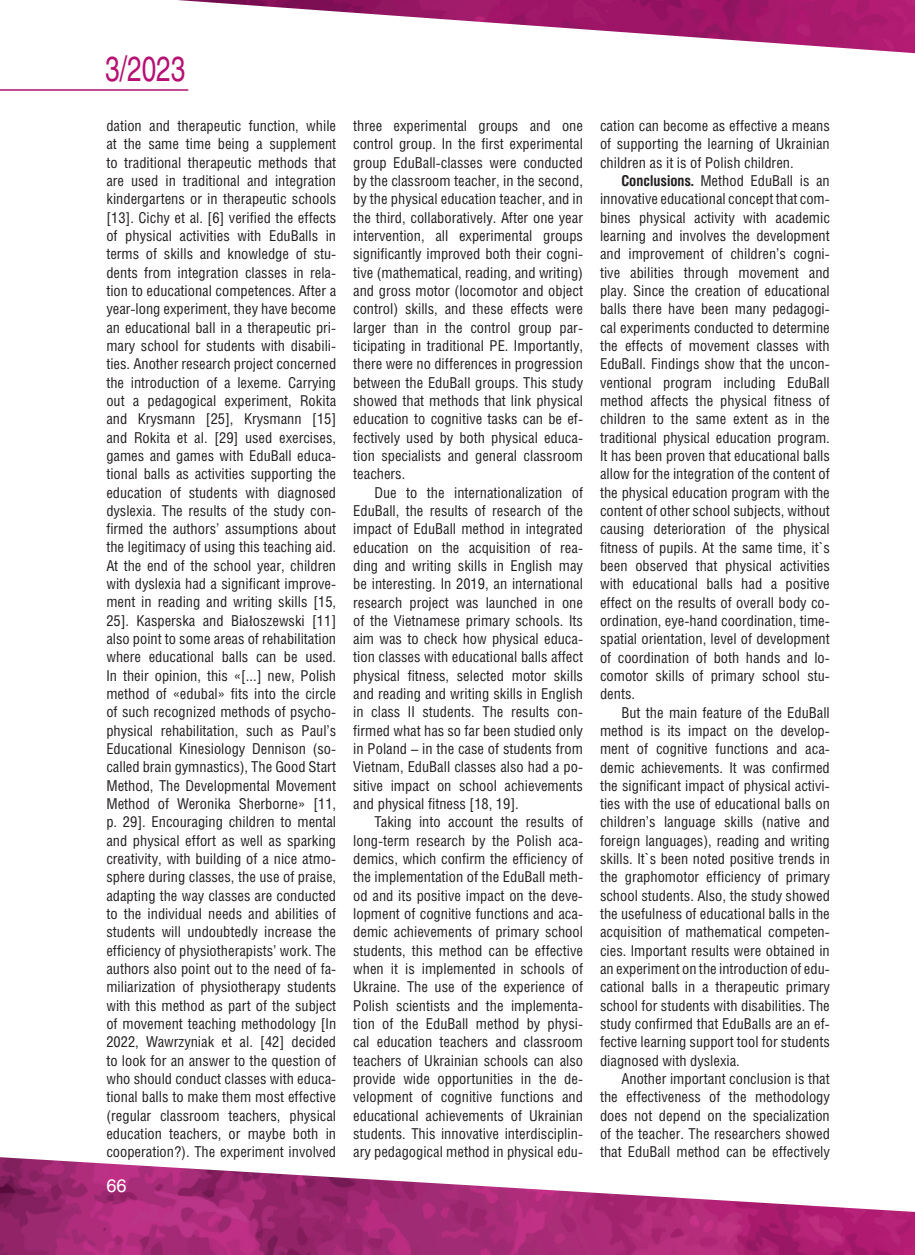
<style>
.page{position:relative;width:915px;height:1255px;background:#fff}
.page>*{position:absolute;margin:0;border:0;box-sizing:border-box;transform-origin:0 0}
.t1{font:34.5px "Helios C";color:#b51172;scale:.75 1}
.t2{font:18px "Helios C";color:#fff}
.t3{font:15px/18.3px "Helios Cond C";color:#231f20;text-align:justify}
.s1{font-family:"Times New Roman"}
.s2{font-weight:700}
</style>
<div class="page">
<img style="left:177px;top:0;width:737px;height:53px">
<img style="left:0;top:1157px;width:914px;height:97px">
<hr style="left:0;top:89px;width:188px;height:2px;background:#b51172">
<h1 class="t1" style="left:105px;top:48px;width:108px">3/2023</h1>
<p class="t3" style="left:106px;top:116px;width:231px">dation and therapeutic function, while at the same time being a supplement to traditional therapeutic methods that are used in traditional and integration kindergartens or in therapeutic schools [13]. Cichy et al. [6] verified the effects of physical activities with EduBalls in terms of skills and knowledge of stu&shy;dents from integration classes in rela&shy;tion to educational competences. After a year-long experiment, they have become an educational ball in a therapeutic pri&shy;mary school for students with disabili&shy;ties. Another research project concerned the introduction of a lexeme. Carrying out a pedagogical experiment, Rokita and Krysmann [25], Krysmann [15] and Rokita et al. [29] used exercises, games and games with EduBall educa&shy;tional balls as activities supporting the education of students with diagnosed dyslexia. The results of the study con&shy;firmed the authors’ assumptions about the legitimacy of using this teaching aid.<br>At the end of the school year, children with dyslexia had a significant improve&shy;ment in reading and writing skills [15, 25]. Kasperska and Bia<span class="s1">ł</span>oszewski [11] also point to some areas of rehabilitation where educational balls can be used.<br>In their opinion, this «[...] new, Polish method of «edubal» fits into the circle of such recognized methods of psycho&shy;physical rehabilitation, such as Paul’s Educational Kinesiology Dennison (so&shy;called brain gymnastics), The Good Start Method, The Developmental Movement Method of Weronika Sherborne» [11, p. 29]. Encouraging children to mental and physical effort as well as sparking creativity, with building of a nice atmo&shy;sphere during classes, the use of praise, adapting the way classes are conducted to the individual needs and abilities of students will undoubtedly increase the efficiency of physiotherapists’ work. The authors also point out to the need of fa&shy;miliarization of physiotherapy students with this method as part of the subject of movement teaching methodology [In 2022, Wawrzyniak et al. [42] decided to look for an answer to the question of who should conduct classes with educa&shy;tional balls to make them most effective (regular classroom teachers, physical education teachers, or maybe both in cooperation?). The experiment involved</p>
<p class="t3" style="left:353px;top:116px;width:231px">three experimental groups and one control group. In the first experimental group EduBall-classes were conducted by the classroom teacher, in the second, by the physical education teacher, and in the third, collaboratively. After one year intervention, all experimental groups significantly improved both their cogni&shy;tive (mathematical, reading, and writing) and gross motor (locomotor and object control) skills, and these effects were larger than in the control group par&shy;ticipating in traditional PE. Importantly, there were no differences in progression between the EduBall groups. This study showed that methods that link physical education to cognitive tasks can be ef&shy;fectively used by both physical educa&shy;tion specialists and general classroom teachers.</p>
<p class="t3" style="left:353px;top:483px;width:231px;text-indent:21px">Due to the internationalization of EduBall, the results of research of the impact of EduBall method in integrated education on the acquisition of rea&shy;ding and writing skills in English may be interesting. In 2019, an international research project was launched in one of the Vietnamese primary schools. Its aim was to check how physical educa&shy;tion classes with educational balls affect physical fitness, selected motor skills and reading and writing skills in English in class II students. The results con&shy;firmed what has so far been studied only in Poland – in the case of students from Vietnam, EduBall classes also had a po&shy;sitive impact on school achievements and physical fitness [18, 19].</p>
<p class="t3" style="left:353px;top:812px;width:231px;text-indent:21px">Taking into account the results of long-term research by the Polish aca&shy;demics, which confirm the efficiency of the implementation of the EduBall meth&shy;od and its positive impact on the deve&shy;lopment of cognitive functions and aca&shy;demic achievements of primary school students, this method can be effective when it is implemented in schools of Ukraine. The use of the experience of Polish scientists and the implementa&shy;tion of the EduBall method by physi&shy;cal education teachers and classroom teachers of Ukrainian schools can also provide wide opportunities in the de&shy;velopment of cognitive functions and educational achievements of Ukrainian students. This innovative interdisciplin&shy;ary pedagogical method in physical edu-</p>
<p class="t2" style="left:106px;top:1175px;width:22px">66</p>
<p class="t3" style="left:600px;top:116px;width:231px">cation can become as effective a means of supporting the learning of Ukrainian children as it is of Polish children.</p>
<p class="t3" style="left:600px;top:171px;width:231px;text-indent:21px"><span class="s2">Conclusions.</span> Method EduBall is an innovative educational concept that com&shy;bines physical activity with academic learning and involves the development and improvement of children’s cogni&shy;tive abilities through movement and play. Since the creation of educational balls there have been many pedagogi&shy;cal experiments conducted to determine the effects of movement classes with EduBall. Findings show that the uncon&shy;ventional program including EduBall method affects the physical fitness of children to the same extent as in the traditional physical education program.<br>It has been proven that educational balls allow for the integration of the content of the physical education program with the content of other school subjects, without causing deterioration of the physical fitness of pupils. At the same time, it`s been observed that physical activities with educational balls had a positive effect on the results of overall body co&shy;ordination, eye-hand coordination, time&shy;spatial orientation, level of development of coordination of both hands and lo&shy;comotor skills of primary school stu&shy;dents.</p>
<p class="t3" style="left:600px;top:702px;width:231px;text-indent:21px">But the main feature of the EduBall method is its impact on the develop&shy;ment of cognitive functions and aca&shy;demic achievements. It was confirmed the significant impact of physical activi&shy;ties with the use of educational balls on children’s language skills (native and foreign languages), reading and writing skills. It`s been noted positive trends in the graphomotor efficiency of primary school students. Also, the study showed the usefulness of educational balls in the acquisition of mathematical competen&shy;cies. Important results were obtained in an experiment on the introduction of edu&shy;cational balls in a therapeutic primary school for students with disabilities. The study confirmed that EduBalls are an ef&shy;fective learning support tool for students diagnosed with dyslexia.</p>
<p class="t3" style="left:600px;top:1069px;width:231px;text-indent:21px">Another important conclusion is that the effectiveness of the methodology does not depend on the specialization of the teacher. The researchers showed that EduBall method can be effectively</p>
</div>
